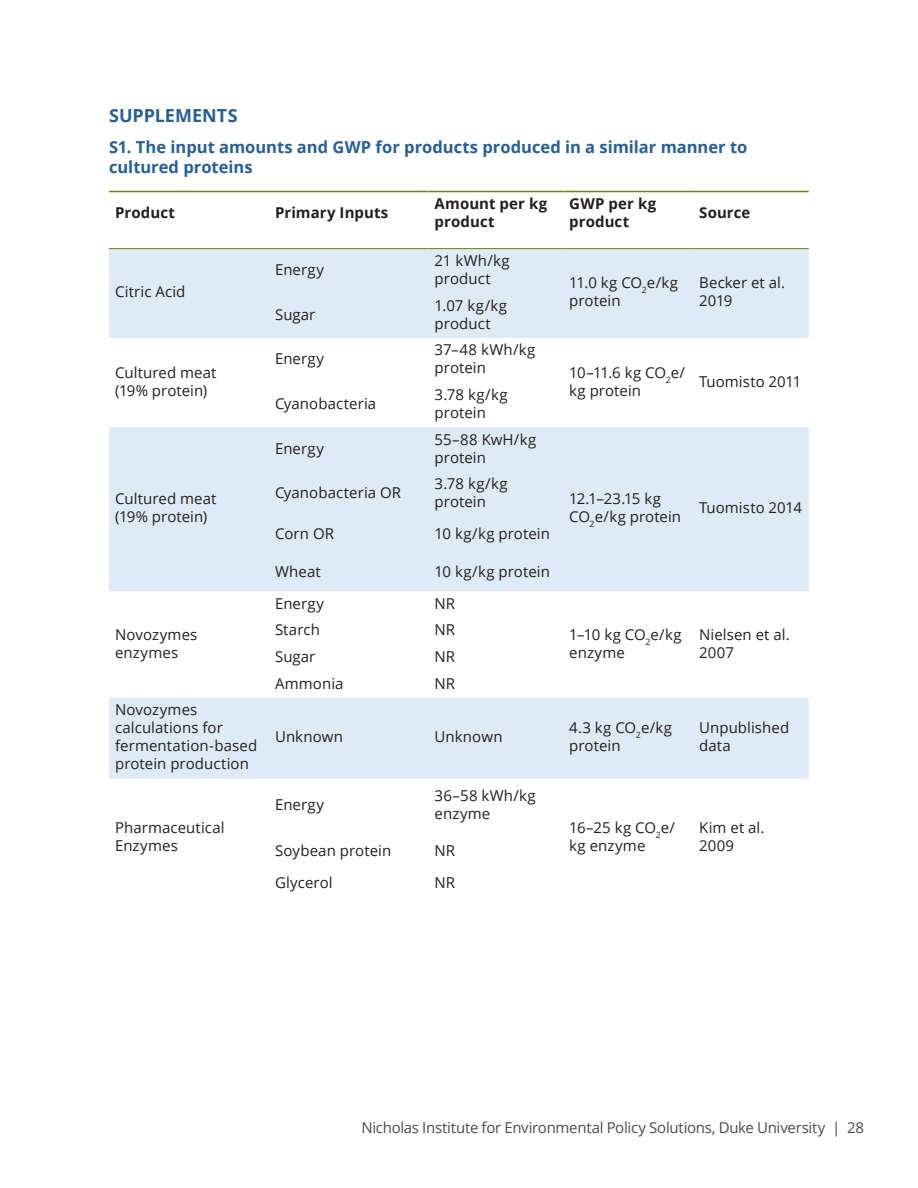
<style>
.page{position:relative;width:918px;height:1188px;background:#fff}
.page>*{position:absolute;margin:0;border:0;box-sizing:border-box;transform-origin:0 0}
.A-HEAD{font:700 18px "Open Sans";color:#245f9d}
.Table_Title{font:700 16.5px/19.5px "Open Sans";color:#245f9d}
.Basic_Table_Body{font:15px/18px "Open Sans";letter-spacing:.005em;color:#231f20}
.t1{font:15px "Open Sans";letter-spacing:-.02em;color:#4b4c4d}
.Table_Subheads_flush{font:700 15px/18px "Open Sans";letter-spacing:.01em;color:#231f20}
</style>
<div class="page">
<svg style="left:109px;top:249px;width:700px;height:530px;fill:#deeaf6"></svg>
<hr style="left:109px;top:248px;width:160px;height:1px;background:#728302">
<hr style="left:269px;top:248px;width:160px;height:1px;background:#728302">
<hr style="left:429px;top:248px;width:134px;height:1px;background:#728302">
<hr style="left:563px;top:248px;width:130px;height:1px;background:#728302">
<hr style="left:693px;top:248px;width:116px;height:1px;background:#728302">
<hr style="left:109px;top:191px;width:160px;height:1px;background:#728302">
<hr style="left:269px;top:191px;width:160px;height:1px;background:#728302">
<hr style="left:429px;top:191px;width:134px;height:1px;background:#728302">
<hr style="left:563px;top:191px;width:130px;height:1px;background:#728302">
<hr style="left:693px;top:191px;width:116px;height:1px;background:#728302">
<p class="A-HEAD" style="left:109px;top:103px;width:130px">SUPPLEMENTS</p>
<p class="Table_Title" style="left:109px;top:137px;width:640px">S1. The input amounts and GWP for products produced in a similar manner to cultured proteins</p>
<p class="Table_Subheads_flush" style="left:115px;top:203px;width:61px">Product</p>
<p class="Table_Subheads_flush" style="left:275px;top:203px;width:115px">Primary Inputs</p>
<p class="Table_Subheads_flush" style="left:435px;top:194px;width:114px">Amount per kg product</p>
<p class="Table_Subheads_flush" style="left:569px;top:194px;width:89px">GWP per kg product</p>
<p class="Table_Subheads_flush" style="left:699px;top:203px;width:53px">Source</p>
<p class="Basic_Table_Body" style="left:115px;top:283px;width:72px">Citric Acid</p>
<p class="Basic_Table_Body" style="left:115px;top:363px;width:103px">Cultured meat (19% protein)</p>
<p class="Basic_Table_Body" style="left:115px;top:490px;width:103px">Cultured meat (19% protein)</p>
<p class="Basic_Table_Body" style="left:115px;top:625px;width:84px">Novozymes enzymes</p>
<p class="Basic_Table_Body" style="left:115px;top:701px;width:144px">Novozymes calculations for fermentation-based protein production</p>
<p class="Basic_Table_Body" style="left:115px;top:818px;width:111px">Pharmaceutical<br>Enzymes</p>
<p class="Basic_Table_Body" style="left:275px;top:260px;width:51px">Energy</p>
<p class="Basic_Table_Body" style="left:435px;top:251px;width:77px">21 kWh/kg product</p>
<p class="Basic_Table_Body" style="left:275px;top:305px;width:42px">Sugar</p>
<p class="Basic_Table_Body" style="left:435px;top:296px;width:74px">1.07 kg/kg product</p>
<p class="Basic_Table_Body" style="left:275px;top:350px;width:51px">Energy</p>
<p class="Basic_Table_Body" style="left:435px;top:341px;width:102px">37–48 kWh/kg protein</p>
<p class="Basic_Table_Body" style="left:275px;top:394px;width:103px">Cyanobacteria</p>
<p class="Basic_Table_Body" style="left:435px;top:385px;width:75px">3.78 kg/kg protein</p>
<p class="Basic_Table_Body" style="left:275px;top:439px;width:51px">Energy</p>
<p class="Basic_Table_Body" style="left:435px;top:430px;width:103px">55–88 KwH/kg protein</p>
<p class="Basic_Table_Body" style="left:275px;top:484px;width:128px">Cyanobacteria OR</p>
<p class="Basic_Table_Body" style="left:435px;top:475px;width:75px">3.78 kg/kg protein</p>
<p class="Basic_Table_Body" style="left:275px;top:525px;width:61px">Corn OR</p>
<p class="Basic_Table_Body" style="left:435px;top:525px;width:117px">10 kg/kg protein</p>
<p class="Basic_Table_Body" style="left:275px;top:562px;width:47px">Wheat</p>
<p class="Basic_Table_Body" style="left:435px;top:562px;width:117px">10 kg/kg protein</p>
<p class="Basic_Table_Body" style="left:275px;top:594px;width:51px">Energy</p>
<p class="Basic_Table_Body" style="left:435px;top:594px;width:22px">NR</p>
<p class="Basic_Table_Body" style="left:275px;top:621px;width:46px">Starch</p>
<p class="Basic_Table_Body" style="left:435px;top:621px;width:22px">NR</p>
<p class="Basic_Table_Body" style="left:275px;top:647px;width:42px">Sugar</p>
<p class="Basic_Table_Body" style="left:435px;top:647px;width:22px">NR</p>
<p class="Basic_Table_Body" style="left:275px;top:674px;width:70px">Ammonia</p>
<p class="Basic_Table_Body" style="left:435px;top:674px;width:22px">NR</p>
<p class="Basic_Table_Body" style="left:569px;top:274px;width:110px">11.0 kg CO<sub>2</sub>e/kg protein</p>
<p class="Basic_Table_Body" style="left:699px;top:274px;width:87px">Becker et al.<br>2019</p>
<p class="Basic_Table_Body" style="left:569px;top:363px;width:117px">10–11.6 kg CO<sub>2</sub>e/ kg protein</p>
<p class="Basic_Table_Body" style="left:699px;top:372px;width:104px">Tuomisto 2011</p>
<p class="Basic_Table_Body" style="left:569px;top:490px;width:113px">12.1–23.15 kg<br>CO<sub>2</sub>e/kg protein</p>
<p class="Basic_Table_Body" style="left:699px;top:499px;width:104px">Tuomisto 2014</p>
<p class="Basic_Table_Body" style="left:569px;top:625px;width:114px">1–10 kg CO<sub>2</sub>e/kg enzyme</p>
<p class="Basic_Table_Body" style="left:699px;top:625px;width:92px">Nielsen et al.<br>2007</p>
<p class="Basic_Table_Body" style="left:275px;top:728px;width:69px">Unknown</p>
<p class="Basic_Table_Body" style="left:435px;top:728px;width:69px">Unknown</p>
<p class="Basic_Table_Body" style="left:569px;top:719px;width:104px">4.3 kg CO<sub>2</sub>e/kg protein</p>
<p class="Basic_Table_Body" style="left:699px;top:719px;width:92px">Unpublished data</p>
<p class="Basic_Table_Body" style="left:275px;top:795px;width:51px">Energy</p>
<p class="Basic_Table_Body" style="left:435px;top:786px;width:103px">36–58 kWh/kg enzyme</p>
<p class="Basic_Table_Body" style="left:275px;top:841px;width:118px">Soybean protein</p>
<p class="Basic_Table_Body" style="left:435px;top:841px;width:22px">NR</p>
<p class="Basic_Table_Body" style="left:275px;top:873px;width:59px">Glycerol</p>
<p class="Basic_Table_Body" style="left:435px;top:873px;width:22px">NR</p>
<p class="Basic_Table_Body" style="left:569px;top:818px;width:107px">16–25 kg CO<sub>2</sub>e/ kg enzyme</p>
<p class="Basic_Table_Body" style="left:699px;top:818px;width:67px">Kim et al.<br>2009</p>
<p class="t1" style="left:361px;top:1118px;width:504px">Nicholas Institute for Environmental Policy Solutions, Duke University | 28</p>
</div>
